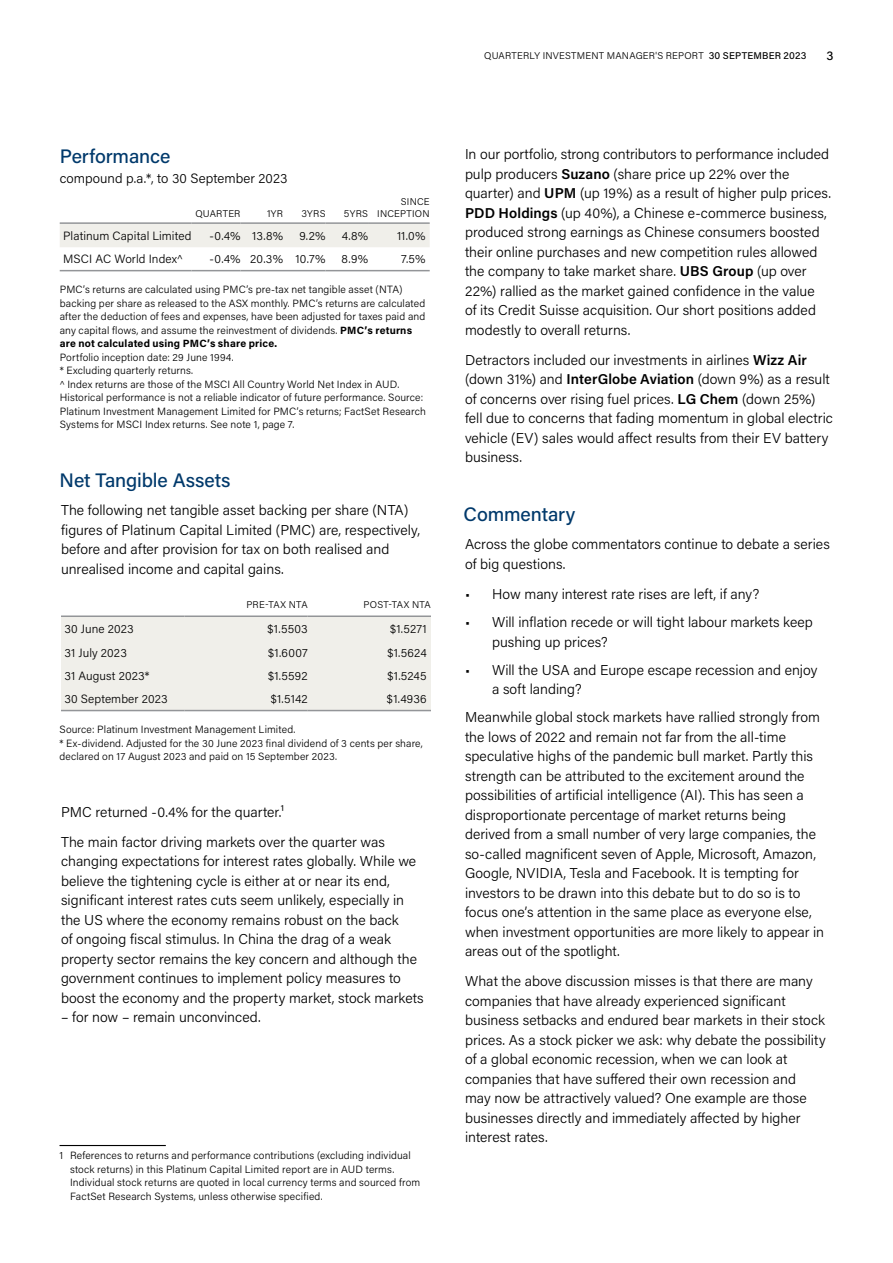
<style>
.page{position:relative;width:893px;height:1263px;background:#fff}
.page>*{position:absolute;margin:0;border:0;box-sizing:border-box;transform-origin:0 0}
.t1{font:500 19.5px "Acumin Pro";letter-spacing:-.005em;color:#00396b}
.t2{font:300 14.25px/19.5px "Acumin Pro";color:#000}
.t3{font:300 13.5px "Acumin Pro";letter-spacing:.005em;color:#000}
.t4{font:500 12.75px "Acumin Pro";color:#000}
.t5{font:300 12px "Acumin Pro";letter-spacing:.01em;color:#000}
.t6{font:300 10.5px/13.5px "Acumin Pro";letter-spacing:.015em;color:#000}
.t7{font:300 9.75px/12px "Acumin Pro";letter-spacing:.025em;color:#000;text-align:right}
.s1{font-weight:500}
.s2{font-weight:700}
.s3{font-weight:600}
</style>
<div class="page">
<hr style="left:60px;top:1145px;width:106px;height:1px;background:#000">
<div style="left:60px;top:224px;width:370px;height:23px;background:#f0efea"></div>
<hr style="left:60px;top:222px;width:132px;height:2px;background:#939598">
<hr style="left:192px;top:222px;width:48px;height:2px;background:#939598">
<hr style="left:240px;top:222px;width:43px;height:2px;background:#939598">
<hr style="left:283px;top:222px;width:42px;height:2px;background:#939598">
<hr style="left:325px;top:222px;width:43px;height:2px;background:#939598">
<hr style="left:368px;top:222px;width:62px;height:2px;background:#939598">
<hr style="left:60px;top:270px;width:132px;height:1px;background:#939598">
<hr style="left:192px;top:270px;width:48px;height:1px;background:#939598">
<hr style="left:240px;top:270px;width:43px;height:1px;background:#939598">
<hr style="left:283px;top:270px;width:42px;height:1px;background:#939598">
<hr style="left:325px;top:270px;width:43px;height:1px;background:#939598">
<hr style="left:368px;top:270px;width:62px;height:1px;background:#939598">
<div style="left:61px;top:617px;width:370px;height:93px;background:#f0efea"></div>
<hr style="left:61px;top:615px;width:123px;height:2px;background:#939598">
<hr style="left:184px;top:615px;width:124px;height:2px;background:#939598">
<hr style="left:308px;top:615px;width:123px;height:2px;background:#939598">
<hr style="left:61px;top:710px;width:123px;height:1px;background:#939598">
<hr style="left:184px;top:710px;width:124px;height:1px;background:#939598">
<hr style="left:308px;top:710px;width:123px;height:1px;background:#939598">
<p class="t7" style="left:484px;top:50px;width:324px">QUARTERLY INVESTMENT MANAGER'S REPORT <span class="s1">30 SEPTEMBER 2023</span></p>
<p class="t4" style="left:826px;top:46px;width:9px">3</p>
<h1 class="t1" style="left:60px;top:143px;width:112px">Performance</h1>
<p class="t3" style="left:60px;top:169px;width:229px">compound p.a.*, to 30 September 2023</p>
<p class="t7" style="left:195px;top:207px;width:47px">QUARTER</p>
<p class="t7" style="left:267px;top:207px;width:17px">1YR</p>
<p class="t7" style="left:302px;top:207px;width:25px">3YRS</p>
<p class="t7" style="left:344px;top:207px;width:26px">5YRS</p>
<p class="t7" style="left:377px;top:195px;width:54px">SINCE<br>INCEPTION</p>
<p class="t5" style="left:63px;top:227px;width:130px">Platinum Capital Limited</p>
<p class="t5" style="left:209px;top:227px;width:75px">-0.4% 13.8%</p>
<p class="t5" style="left:299px;top:227px;width:28px">9.2%</p>
<p class="t5" style="left:342px;top:227px;width:28px">4.8%</p>
<p class="t5" style="left:397px;top:227px;width:30px">11.0%</p>
<p class="t5" style="left:63px;top:251px;width:121px">MSCI AC World Index^</p>
<p class="t5" style="left:209px;top:251px;width:118px">-0.4% 20.3% 10.7%</p>
<p class="t5" style="left:342px;top:251px;width:28px">8.9%</p>
<p class="t5" style="left:401px;top:251px;width:26px">7.5%</p>
<p class="t6" style="left:60px;top:283px;width:367px">PMC’s returns are calculated using PMC’s pre-tax net tangible asset (NTA) backing per share as released to the ASX monthly. PMC’s returns are calculated after the deduction of fees and expenses, have been adjusted for taxes paid and any capital flows, and assume the reinvestment of dividends. <span class="s2">PMC’s returns are not calculated using PMC’s share price.</span></p>
<p class="t6" style="left:60px;top:350px;width:368px">Portfolio inception date: 29 June 1994.<br>* Excluding quarterly returns.<br>^ Index returns are those of the MSCI All Country World Net Index in AUD.<br>Historical performance is not a reliable indicator of future performance. Source:<br>Platinum Investment Management Limited for PMC’s returns; FactSet Research Systems for MSCI Index returns. See note 1, page 7.</p>
<h1 class="t1" style="left:60px;top:467px;width:173px">Net Tangible Assets</h1>
<p class="t2" style="left:61px;top:500px;width:361px">The following net tangible asset backing per share (NTA) figures of Platinum Capital Limited (PMC) are, respectively, before and after provision for tax on both realised and unrealised income and capital gains.</p>
<p class="t7" style="left:246px;top:598px;width:63px">PRE-TAX NTA</p>
<p class="t7" style="left:363px;top:598px;width:69px">POST-TAX NTA</p>
<p class="t5" style="left:64px;top:621px;width:71px">30 June 2023</p>
<p class="t5" style="left:267px;top:621px;width:42px">$1.5503</p>
<p class="t5" style="left:390px;top:621px;width:38px">$1.5271</p>
<p class="t5" style="left:64px;top:644px;width:64px">31 July 2023</p>
<p class="t5" style="left:268px;top:644px;width:41px">$1.6007</p>
<p class="t5" style="left:387px;top:644px;width:41px">$1.5624</p>
<p class="t5" style="left:64px;top:667px;width:87px">31 August 2023*</p>
<p class="t5" style="left:268px;top:667px;width:41px">$1.5592</p>
<p class="t5" style="left:387px;top:667px;width:41px">$1.5245</p>
<p class="t5" style="left:64px;top:691px;width:105px">30 September 2023</p>
<p class="t5" style="left:271px;top:691px;width:38px">$1.5142</p>
<p class="t5" style="left:387px;top:691px;width:41px">$1.4936</p>
<p class="t6" style="left:60px;top:722px;width:365px">Source: Platinum Investment Management Limited.<br>* Ex-dividend. Adjusted for the 30 June 2023 final dividend of 3 cents per share, declared on 17 August 2023 and paid on 15 September 2023.</p>
<p class="t2" style="left:61px;top:796px;width:325px;line-height:30.2px">PMC returned -0.4% for the quarter.1<br>The main factor driving markets over the quarter was</p>
<p class="t2" style="left:61px;top:851px;width:364px">changing expectations for interest rates globally. While we believe the tightening cycle is either at or near its end, significant interest rates cuts seem unlikely, especially in the US where the economy remains robust on the back<br>of ongoing fiscal stimulus. In China the drag of a weak property sector remains the key concern and although the government continues to implement policy measures to boost the economy and the property market, stock markets</p>
<p class="t2" style="left:61px;top:1007px;width:201px">– for now – remain unconvinced.</p>
<p class="t6" style="left:70px;top:1148px;width:352px;text-indent:-10px">1 References to returns and performance contributions (excluding individual stock returns) in this Platinum Capital Limited report are in AUD terms.<br>Individual stock returns are quoted in local currency terms and sourced from FactSet Research Systems, unless otherwise specified.</p>
<p class="t2" style="left:465px;top:144px;width:367px">In our portfolio, strong contributors to performance included pulp producers <span class="s3">Suzano</span> (share price up 22% over the quarter) and <span class="s3">UPM</span> (up 19%) as a result of higher pulp prices.<br><span class="s3">PDD Holdings</span> (up 40%), a Chinese e-commerce business, produced strong earnings as Chinese consumers boosted their online purchases and new competition rules allowed the company to take market share. <span class="s3">UBS Group</span> (up over 22%) rallied as the market gained confidence in the value<br>of its Credit Suisse acquisition. Our short positions added modestly to overall returns.</p>
<p class="t2" style="left:465px;top:350px;width:369px">Detractors included our investments in airlines <span class="s3">Wizz Air </span>(down 31%) and <span class="s3">InterGlobe Aviation</span> (down 9%) as a result of concerns over rising fuel prices. <span class="s3">LG Chem</span> (down 25%) fell due to concerns that fading momentum in global electric vehicle (EV) sales would affect results from their EV battery business.</p>
<h1 class="t1" style="left:463px;top:501px;width:113px">Commentary</h1>
<p class="t2" style="left:465px;top:534px;width:366px">Across the globe commentators continue to debate a series of big questions.</p>
<p class="t2" style="left:465px;top:584px;width:296px">• How many interest rate rises are left, if any?</p>
<p class="t2" style="left:492px;top:612px;width:322px;text-indent:-27px">• Will inflation recede or will tight labour markets keep pushing up prices?</p>
<p class="t2" style="left:492px;top:659px;width:327px;text-indent:-27px">• Will the USA and Europe escape recession and enjoy a soft landing?</p>
<p class="t2" style="left:465px;top:707px;width:361px">Meanwhile global stock markets have rallied strongly from the lows of 2022 and remain not far from the all-time speculative highs of the pandemic bull market. Partly this strength can be attributed to the excitement around the possibilities of artificial intelligence (AI). This has seen a disproportionate percentage of market returns being derived from a small number of very large companies, the so-called magnificent seven of Apple, Microsoft, Amazon, Google, NVIDIA, Tesla and Facebook. It is tempting for investors to be drawn into this debate but to do so is to focus one’s attention in the same place as everyone else, when investment opportunities are more likely to appear in areas out of the spotlight.</p>
<p class="t2" style="left:465px;top:971px;width:362px">What the above discussion misses is that there are many companies that have already experienced significant business setbacks and endured bear markets in their stock prices. As a stock picker we ask: why debate the possibility of a global economic recession, when we can look at companies that have suffered their own recession and<br>may now be attractively valued? One example are those businesses directly and immediately affected by higher interest rates.</p>
</div>
